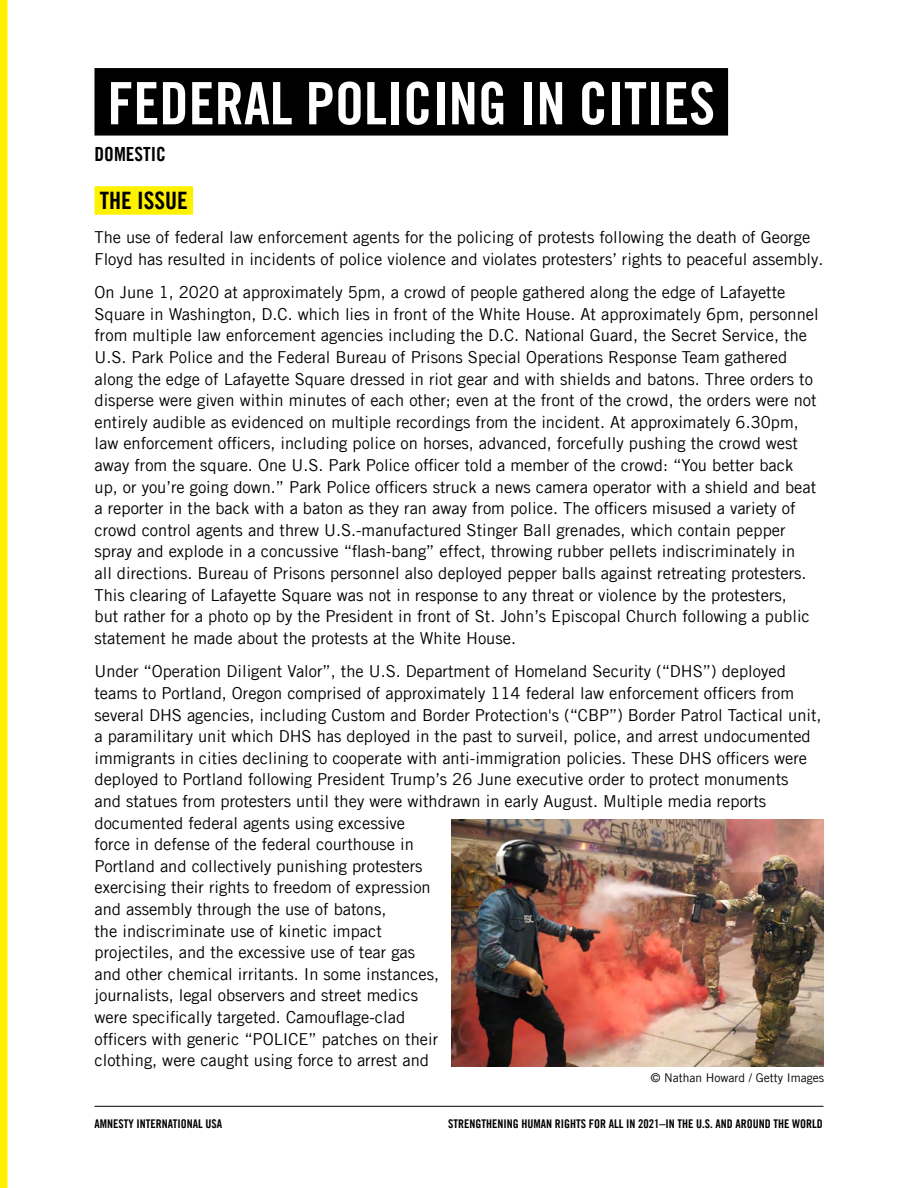
<style>
.page{position:relative;width:918px;height:1188px;background:#fff}
.page>*{position:absolute;margin:0;border:0;box-sizing:border-box;transform-origin:0 0}
.t1{font:58.5px "Amnesty Trade Gothic Bd Cn 20";color:#fff}
.t2{font:24px "Amnesty Trade Gothic Bd Cn 20";color:#000}
.t3{font:19.5px "Amnesty Trade Gothic Bd Cn 20";color:#000}
.t4{font:16.5px/21.6px "Amnesty Trade Gothic";color:#000}
.t5{font:12px "Amnesty Trade Gothic Bd Cn 20";color:#000}
.t6{font:12px "Amnesty Trade Gothic";color:#000}
</style>
<div class="page">
<div style="left:0;top:0;width:8px;height:1188px;background:#fff200"></div>
<hr style="left:94px;top:1106px;width:730px;height:1px;background:#000">
<div style="left:94px;top:186px;width:99px;height:29px;background:#fff200"></div>
<div style="left:94px;top:68px;width:634px;height:68px;background:#000"></div>
<img style="left:452px;top:820px;width:372px;height:246px">
<h1 class="t1" style="left:107px;top:68px;width:609px">FEDERAL POLICING IN CITIES</h1>
<p class="t3" style="left:94px;top:143px;width:73px">DOMESTIC</p>
<h2 class="t2" style="left:100px;top:186px;width:89px">THE ISSUE</h2>
<p class="t4" style="left:94px;top:226px;width:731px">The use of federal law enforcement agents for the policing of protests following the death of George<br>Floyd has resulted in incidents of police violence and violates protesters’ rights to peaceful assembly.</p>
<p class="t4" style="left:94px;top:281px;width:726px">On June 1, 2020 at approximately 5pm, a crowd of people gathered along the edge of Lafayette Square in Washington, D.C. which lies in front of the White House. At approximately 6pm, personnel from multiple law enforcement agencies including the D.C. National Guard, the Secret Service, the U.S. Park Police and the Federal Bureau of Prisons Special Operations Response Team gathered along the edge of Lafayette Square dressed in riot gear and with shields and batons. Three orders to disperse were given within minutes of each other; even at the front of the crowd, the orders were not entirely audible as evidenced on multiple recordings from the incident. At approximately 6.30pm, law enforcement officers, including police on horses, advanced, forcefully pushing the crowd west away from the square. One U.S. Park Police officer told a member of the crowd: “You better back up, or you’re going down.” Park Police officers struck a news camera operator with a shield and beat a reporter in the back with a baton as they ran away from police. The officers misused a variety of crowd control agents and threw U.S.-manufactured Stinger Ball grenades, which contain pepper spray and explode in a concussive “flash-bang” effect, throwing rubber pellets indiscriminately in<br>all directions. Bureau of Prisons personnel also deployed pepper balls against retreating protesters.<br>This clearing of Lafayette Square was not in response to any threat or violence by the protesters,<br>but rather for a photo op by the President in front of St. John’s Episcopal Church following a public statement he made about the protests at the White House.</p>
<p class="t4" style="left:94px;top:661px;width:729px">Under “Operation Diligent Valor”, the U.S. Department of Homeland Security (“DHS”) deployed teams to Portland, Oregon comprised of approximately 114 federal law enforcement officers from several DHS agencies, including Custom and Border Protection's (“CBP”) Border Patrol Tactical unit, a paramilitary unit which DHS has deployed in the past to surveil, police, and arrest undocumented immigrants in cities declining to cooperate with anti-immigration policies. These DHS officers were deployed to Portland following President Trump’s 26 June executive order to protect monuments<br>and statues from protesters until they were withdrawn in early August. Multiple media reports documented federal agents using excessive<br>force in defense of the federal courthouse in<br>Portland and collectively punishing protesters<br>exercising their rights to freedom of expression<br>and assembly through the use of batons,<br>the indiscriminate use of kinetic impact<br>projectiles, and the excessive use of tear gas<br>and other chemical irritants. In some instances,<br>journalists, legal observers and street medics<br>were specifically targeted. Camouflage-clad<br>officers with generic “POLICE” patches on their<br>clothing, were caught using force to arrest and</p>
<p class="t6" style="left:651px;top:1070px;width:175px">© Nathan Howard / Getty Images</p>
<p class="t5" style="left:94px;top:1117px;width:129px">AMNESTY INTERNATIONAL USA</p>
<p class="t5" style="left:448px;top:1117px;width:376px">STRENGTHENING HUMAN RIGHTS FOR ALL IN 2021–IN THE U.S. AND AROUND THE WORLD</p>
</div>
